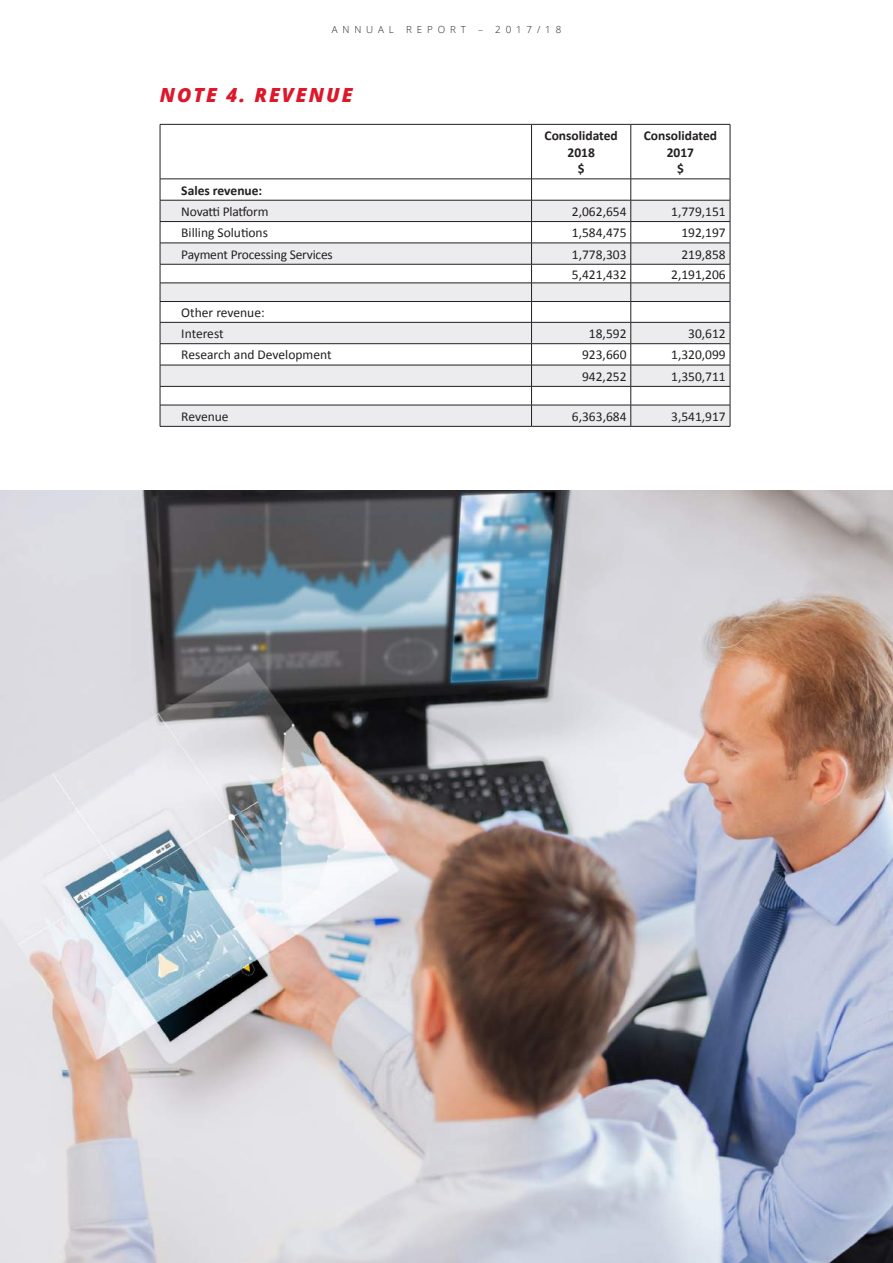
<style>
.page{position:relative;width:893px;height:1263px;background:#fff}
.page>*{position:absolute;margin:0;border:0;box-sizing:border-box;transform-origin:0 0}
.t1{font:italic 800 19.5px "Open Sans";letter-spacing:.1em;color:#dc182a}
.t2{font:13.5px/21.1px "Calibri";color:#231f20}
.t3{font:700 13.5px/16.2px "Calibri";color:#231f20;text-align:center}
.t4{font:300 9.75px "Open Sans";letter-spacing:.5em;color:#231f20}
</style>
<div class="page">
<svg style="left:161px;top:201px;width:569px;height:225px;fill:#ececee"></svg>
<hr style="left:531px;top:125px;width:1px;height:54px;background:#231f20">
<hr style="left:630px;top:125px;width:1px;height:54px;background:#231f20">
<svg style="left:531px;top:180px;width:1px;height:246px"></svg>
<svg style="left:630px;top:180px;width:1px;height:246px"></svg>
<hr style="left:160px;top:124px;width:371px;height:1px;background:#231f20">
<hr style="left:160px;top:125px;width:1px;height:54px;background:#231f20">
<hr style="left:531px;top:124px;width:100px;height:1px;background:#231f20">
<hr style="left:631px;top:124px;width:99px;height:1px;background:#231f20">
<hr style="left:730px;top:125px;width:1px;height:54px;background:#231f20">
<hr style="left:160px;top:179px;width:371px;height:1px;background:#231f20">
<hr style="left:531px;top:179px;width:100px;height:1px;background:#231f20">
<hr style="left:631px;top:179px;width:99px;height:1px;background:#231f20">
<hr style="left:160px;top:200px;width:371px;height:1px;background:#231f20">
<hr style="left:531px;top:200px;width:100px;height:1px;background:#231f20">
<hr style="left:631px;top:200px;width:99px;height:1px;background:#231f20">
<hr style="left:160px;top:221px;width:371px;height:1px;background:#231f20">
<hr style="left:531px;top:221px;width:100px;height:1px;background:#231f20">
<hr style="left:631px;top:221px;width:99px;height:1px;background:#231f20">
<hr style="left:160px;top:243px;width:371px;height:1px;background:#231f20">
<hr style="left:531px;top:243px;width:100px;height:1px;background:#231f20">
<hr style="left:631px;top:243px;width:99px;height:1px;background:#231f20">
<hr style="left:160px;top:264px;width:371px;height:1px;background:#231f20">
<hr style="left:531px;top:264px;width:100px;height:1px;background:#231f20">
<hr style="left:631px;top:264px;width:99px;height:1px;background:#231f20">
<hr style="left:160px;top:283px;width:371px;height:1px;background:#231f20">
<hr style="left:531px;top:283px;width:100px;height:1px;background:#231f20">
<hr style="left:631px;top:283px;width:99px;height:1px;background:#231f20">
<hr style="left:160px;top:301px;width:371px;height:1px;background:#231f20">
<hr style="left:531px;top:301px;width:100px;height:1px;background:#231f20">
<hr style="left:631px;top:301px;width:99px;height:1px;background:#231f20">
<hr style="left:160px;top:322px;width:371px;height:1px;background:#231f20">
<hr style="left:531px;top:322px;width:100px;height:1px;background:#231f20">
<hr style="left:631px;top:322px;width:99px;height:1px;background:#231f20">
<hr style="left:160px;top:343px;width:371px;height:1px;background:#231f20">
<hr style="left:531px;top:343px;width:100px;height:1px;background:#231f20">
<hr style="left:631px;top:343px;width:99px;height:1px;background:#231f20">
<hr style="left:160px;top:365px;width:371px;height:1px;background:#231f20">
<hr style="left:531px;top:365px;width:100px;height:1px;background:#231f20">
<hr style="left:631px;top:365px;width:99px;height:1px;background:#231f20">
<hr style="left:160px;top:386px;width:371px;height:1px;background:#231f20">
<hr style="left:531px;top:386px;width:100px;height:1px;background:#231f20">
<hr style="left:631px;top:386px;width:99px;height:1px;background:#231f20">
<hr style="left:160px;top:405px;width:371px;height:1px;background:#231f20">
<svg style="left:160px;top:179px;width:1px;height:247px"></svg>
<hr style="left:531px;top:405px;width:100px;height:1px;background:#231f20">
<hr style="left:631px;top:405px;width:99px;height:1px;background:#231f20">
<svg style="left:730px;top:179px;width:1px;height:247px"></svg>
<hr style="left:160px;top:426px;width:371px;height:1px;background:#231f20">
<hr style="left:531px;top:426px;width:100px;height:1px;background:#231f20">
<hr style="left:631px;top:426px;width:99px;height:1px;background:#231f20">
<img style="left:0;top:491px;width:893px;height:772px">
<p class="t4" style="left:332px;top:23px;width:64px">ANNUAL</p>
<p class="t4" style="left:406px;top:23px;width:61px">REPORT</p>
<p class="t4" style="left:478px;top:23px;width:85px">– 2017/18</p>
<h1 class="t1" style="left:160px;top:80px;width:194px">NOTE 4. REVENUE</h1>
<p class="t3" style="left:544px;top:128px;width:75px">Consolidated<br>2018<br>$</p>
<p class="t3" style="left:644px;top:128px;width:75px">Consolidated<br>2017<br>$</p>
<p class="t3" style="left:181px;top:182px;width:83px">Sales revenue:</p>
<p class="t2" style="left:181px;top:201px;width:89px">Novatti Platform</p>
<p class="t2" style="left:572px;top:201px;width:56px">2,062,654</p>
<p class="t2" style="left:671px;top:201px;width:56px">1,779,151</p>
<p class="t2" style="left:181px;top:222px;width:88px">Billing Solutions</p>
<p class="t2" style="left:572px;top:222px;width:56px">1,584,475</p>
<p class="t2" style="left:681px;top:222px;width:46px">192,197</p>
<p class="t2" style="left:181px;top:244px;width:153px">Payment Processing Services</p>
<p class="t2" style="left:572px;top:244px;width:56px">1,778,303</p>
<p class="t2" style="left:681px;top:244px;width:46px">219,858</p>
<p class="t2" style="left:572px;top:264px;width:56px">5,421,432</p>
<p class="t2" style="left:671px;top:264px;width:56px">2,191,206</p>
<p class="t2" style="left:181px;top:302px;width:85px">Other revenue:<br>Interest</p>
<p class="t2" style="left:589px;top:323px;width:39px">18,592</p>
<p class="t2" style="left:688px;top:323px;width:39px">30,612</p>
<p class="t2" style="left:181px;top:344px;width:152px">Research and Development</p>
<p class="t2" style="left:582px;top:344px;width:46px">923,660</p>
<p class="t2" style="left:671px;top:344px;width:56px">1,320,099</p>
<p class="t2" style="left:582px;top:366px;width:46px">942,252</p>
<p class="t2" style="left:671px;top:366px;width:56px">1,350,711</p>
<p class="t2" style="left:181px;top:406px;width:49px">Revenue</p>
<p class="t2" style="left:572px;top:406px;width:56px">6,363,684</p>
<p class="t2" style="left:671px;top:406px;width:56px">3,541,917</p>
</div>
